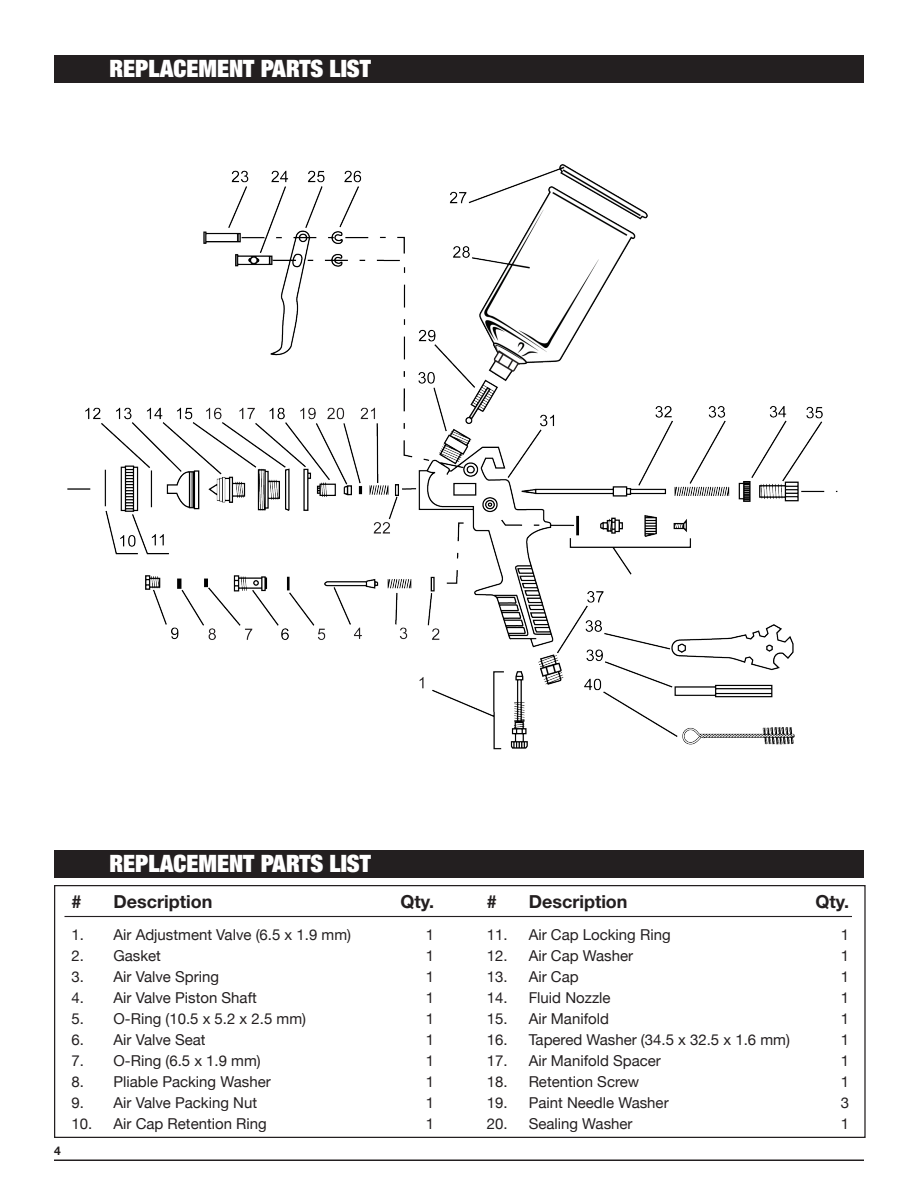
<style>
.page{position:relative;width:918px;height:1188px;background:#fff}
.page>*{position:absolute;margin:0;border:0;box-sizing:border-box;transform-origin:0 0}
.t1{font:900 expanded 24px "Helvetica Neue";color:#fff}
.t2{font:700 18px "Helvetica Neue";color:#231f20}
.t3{font:15px "Helvetica Neue";color:#231f20}
.t4{font:700 12px "Helvetica Neue";color:#231f20}
</style>
<div class="page">
<hr style="left:54px;top:1160px;width:810px;height:1px;background:#231f20">
<img style="left:67px;top:164px;width:771px;height:586px">
<div style="left:54px;top:885px;width:812px;height:253px;border:1px solid #231f20"></div>
<hr style="left:64px;top:916px;width:788px;height:1px;background:#231f20">
<div style="left:55px;top:55px;width:809px;height:27px;background:#231f20"></div>
<div style="left:55px;top:850px;width:809px;height:27px;background:#231f20"></div>
<p class="t1" style="left:110px;top:53px;width:263px">REPLACEMENT PARTS LIST</p>
<p class="t4" style="left:54px;top:1144px;width:8px">4</p>
<p class="t1" style="left:110px;top:848px;width:263px">REPLACEMENT PARTS LIST</p>
<p class="t2" style="left:71px;top:890px;width:12px">#</p>
<p class="t2" style="left:113px;top:890px;width:100px">Description</p>
<p class="t2" style="left:400px;top:890px;width:35px">Qty.</p>
<p class="t2" style="left:487px;top:890px;width:12px">#</p>
<p class="t2" style="left:529px;top:890px;width:100px">Description</p>
<p class="t2" style="left:816px;top:890px;width:35px">Qty.</p>
<p class="t3" style="left:71px;top:926px;width:281px">1. Air Adjustment Valve (6.5 x 1.9 mm)</p>
<p class="t3" style="left:426px;top:926px;width:10px">1</p>
<p class="t3" style="left:71px;top:947px;width:91px">2. Gasket</p>
<p class="t3" style="left:426px;top:947px;width:10px">1</p>
<p class="t3" style="left:71px;top:968px;width:149px">3. Air Valve Spring</p>
<p class="t3" style="left:426px;top:968px;width:10px">1</p>
<p class="t3" style="left:71px;top:989px;width:187px">4. Air Valve Piston Shaft</p>
<p class="t3" style="left:426px;top:989px;width:10px">1</p>
<p class="t3" style="left:71px;top:1010px;width:236px">5. O-Ring (10.5 x 5.2 x 2.5 mm)</p>
<p class="t3" style="left:426px;top:1010px;width:10px">1</p>
<p class="t3" style="left:71px;top:1031px;width:136px">6. Air Valve Seat</p>
<p class="t3" style="left:426px;top:1031px;width:10px">1</p>
<p class="t3" style="left:71px;top:1052px;width:191px">7. O-Ring (6.5 x 1.9 mm)</p>
<p class="t3" style="left:426px;top:1052px;width:10px">1</p>
<p class="t3" style="left:71px;top:1073px;width:201px">8. Pliable Packing Washer</p>
<p class="t3" style="left:426px;top:1073px;width:10px">1</p>
<p class="t3" style="left:71px;top:1094px;width:187px">9. Air Valve Packing Nut</p>
<p class="t3" style="left:426px;top:1094px;width:10px">1</p>
<p class="t3" style="left:71px;top:1115px;width:197px">10. Air Cap Retention Ring</p>
<p class="t3" style="left:426px;top:1115px;width:10px">1</p>
<p class="t3" style="left:487px;top:926px;width:185px">11. Air Cap Locking Ring</p>
<p class="t3" style="left:841px;top:926px;width:10px">1</p>
<p class="t3" style="left:487px;top:947px;width:148px">12. Air Cap Washer</p>
<p class="t3" style="left:841px;top:947px;width:10px">1</p>
<p class="t3" style="left:487px;top:968px;width:94px">13. Air Cap</p>
<p class="t3" style="left:841px;top:968px;width:10px">1</p>
<p class="t3" style="left:487px;top:989px;width:125px">14. Fluid Nozzle</p>
<p class="t3" style="left:841px;top:989px;width:10px">1</p>
<p class="t3" style="left:487px;top:1010px;width:124px">15. Air Manifold</p>
<p class="t3" style="left:841px;top:1010px;width:10px">1</p>
<p class="t3" style="left:487px;top:1031px;width:305px">16. Tapered Washer (34.5 x 32.5 x 1.6 mm)</p>
<p class="t3" style="left:841px;top:1031px;width:10px">1</p>
<p class="t3" style="left:487px;top:1052px;width:176px">17. Air Manifold Spacer</p>
<p class="t3" style="left:841px;top:1052px;width:10px">1</p>
<p class="t3" style="left:487px;top:1073px;width:154px">18. Retention Screw</p>
<p class="t3" style="left:841px;top:1073px;width:10px">1</p>
<p class="t3" style="left:487px;top:1094px;width:184px">19. Paint Needle Washer</p>
<p class="t3" style="left:841px;top:1094px;width:10px">3</p>
<p class="t3" style="left:487px;top:1115px;width:147px">20. Sealing Washer</p>
<p class="t3" style="left:841px;top:1115px;width:10px">1</p>
</div>
